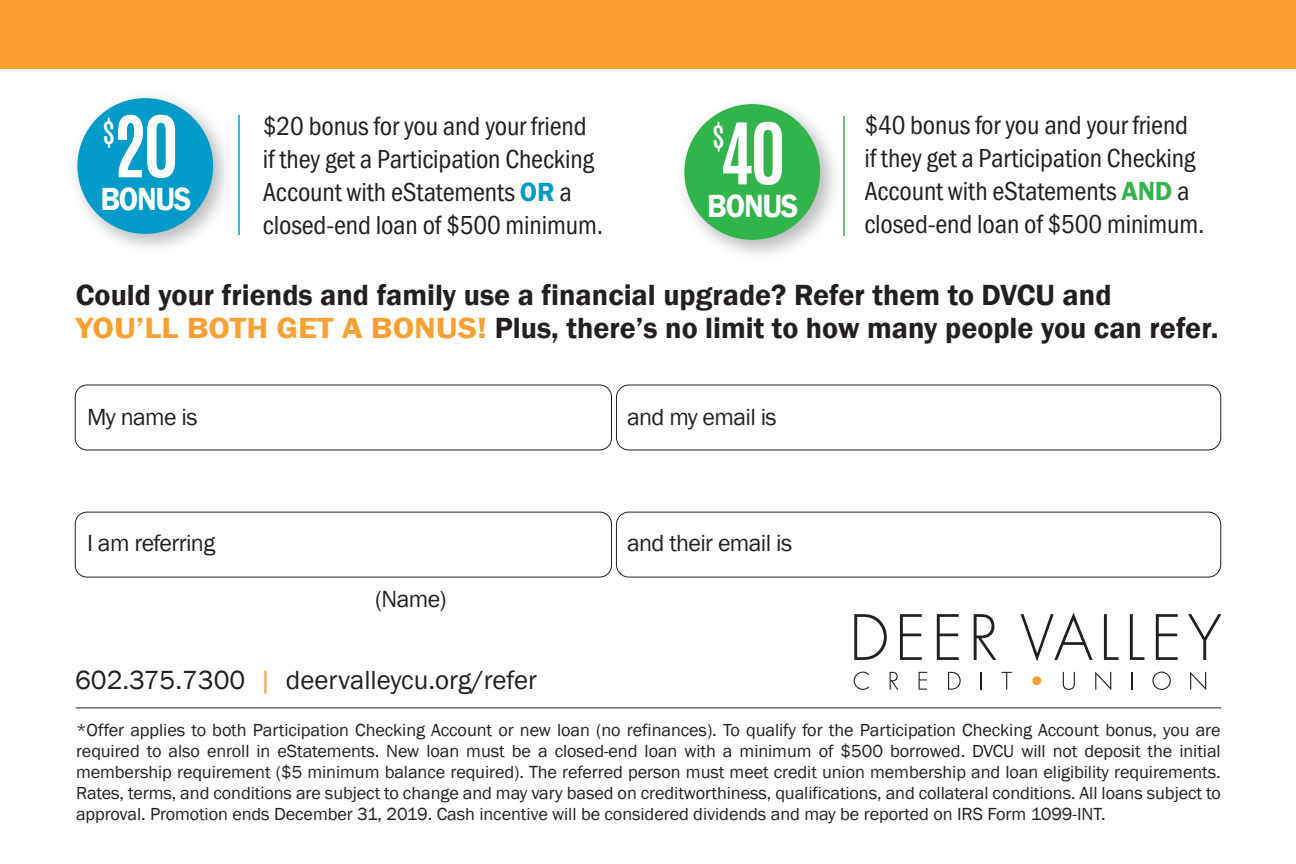
<style>
.page{position:relative;width:1296px;height:864px;background:#fff}
.page>*{position:absolute;margin:0;border:0;box-sizing:border-box;transform-origin:0 0}
.t1{font:700 72px "Antonio";color:#fff}
.t2{font:600 33px "Franklin Gothic";letter-spacing:-.04em;color:#fff;scale:.92 1}
.t3{font:600 30px/33px "Franklin Gothic";color:#231f20}
.t4{font:30px "Antonio";color:#fff}
.t5{font:27px/33px "Franklin Gothic URW Con Boo";letter-spacing:-.005em;color:#231f20}
.t6{font:27px "Franklin Gothic";color:#231f20}
.t7{font:24px "Franklin Gothic";letter-spacing:-.025em;color:#231f20}
.t8{font:18px/21px "Franklin Gothic";letter-spacing:-.005em;color:#231f20;text-align:justify}
.s1{font-family:"Franklin Gothic";font-weight:600;color:#31b44a}
.s2{font-family:"Franklin Gothic";font-weight:600;color:#009bc8}
.s3{color:#f9a030}
</style>
<div class="page">
<svg style="left:854px;top:672px;width:15px;height:18px"></svg>
<svg style="left:890px;top:672px;width:8px;height:18px"></svg>
<svg style="left:919px;top:672px;width:8px;height:18px"></svg>
<svg style="left:948px;top:672px;width:13px;height:18px"></svg>
<svg style="left:981px;top:672px;width:1px;height:18px"></svg>
<svg style="left:1002px;top:672px;width:10px;height:18px"></svg>
<div style="left:1032px;top:676px;width:9px;height:9px;background:#f9a030;border-radius:50%"></div>
<svg style="left:1063px;top:672px;width:12px;height:18px"></svg>
<svg style="left:1095px;top:672px;width:16px;height:18px"></svg>
<svg style="left:1132px;top:672px;width:1px;height:18px"></svg>
<svg style="left:1152px;top:672px;width:19px;height:18px"></svg>
<svg style="left:1190px;top:672px;width:16px;height:18px"></svg>
<svg style="left:854px;top:614px;width:33px;height:46px"></svg>
<svg style="left:900px;top:614px;width:22px;height:46px"></svg>
<svg style="left:937px;top:614px;width:22px;height:46px"></svg>
<svg style="left:974px;top:614px;width:22px;height:46px"></svg>
<svg style="left:1021px;top:613px;width:72px;height:48px"></svg>
<svg style="left:1104px;top:614px;width:15px;height:46px"></svg>
<svg style="left:1130px;top:614px;width:14px;height:46px"></svg>
<svg style="left:1156px;top:614px;width:22px;height:46px"></svg>
<svg style="left:1188px;top:614px;width:33px;height:46px"></svg>
<div style="left:75px;top:385px;width:537px;height:65px;border:1px solid #231f20;border-radius:12px"></div>
<div style="left:616px;top:385px;width:605px;height:65px;border:1px solid #231f20;border-radius:12px"></div>
<div style="left:75px;top:512px;width:537px;height:65px;border:1px solid #231f20;border-radius:12px"></div>
<div style="left:616px;top:512px;width:605px;height:65px;border:1px solid #231f20;border-radius:12px"></div>
<div style="left:0;top:0;width:1296px;height:69px;background:#f9a030"></div>
<hr style="left:76px;top:707px;width:1145px;height:1px;background:#231f20">
<img style="left:76px;top:97px;width:151px;height:151px">
<div style="left:77px;top:98px;width:136px;height:136px;background:#009bc8;border-radius:50%"></div>
<img style="left:683px;top:103px;width:152px;height:152px">
<div style="left:684px;top:104px;width:136px;height:136px;background:#31b44a;border-radius:50%"></div>
<hr style="left:238px;top:115px;width:2px;height:120px;background:#009bc8">
<hr style="left:843px;top:116px;width:2px;height:120px;background:#31b44a">
<h3 class="t4" style="left:713px;top:113px;width:14px">$</h3>
<h3 class="t5" style="left:864px;top:108px;width:342px">$40 bonus for you and your friend if they get a Participation Checking Account with eStatements <span class="s1">AND</span> a closed-end loan of $500 minimum.</h3>
<h1 class="t1" style="left:113px;top:92px;width:68px">20</h1>
<h2 class="t2" style="left:100px;top:179px;width:101px">BONUS</h2>
<h3 class="t5" style="left:263px;top:110px;width:342px">$20 bonus for you and your friend if they get a Participation Checking<br>Account with eStatements <span class="s2">OR</span> a closed-end loan of $500 minimum.</h3>
<h3 class="t4" style="left:103px;top:109px;width:14px">$</h3>
<h1 class="t1" style="left:720px;top:99px;width:68px">40</h1>
<h2 class="t2" style="left:707px;top:186px;width:101px">BONUS</h2>
<h3 class="t3" style="left:76px;top:279px;width:1144px">Could your friends and family use a financial upgrade? Refer them to DVCU and<br><span class="s3">YOU’LL BOTH GET A BONUS!</span> Plus, there’s no limit to how many people you can refer.</h3>
<h3 class="t7" style="left:87px;top:403px;width:112px">My name is</h3>
<h3 class="t7" style="left:627px;top:403px;width:151px">and my email is</h3>
<h3 class="t7" style="left:87px;top:529px;width:130px">I am referring</h3>
<h3 class="t7" style="left:627px;top:529px;width:167px">and their email is</h3>
<h3 class="t7" style="left:375px;top:584px;width:73px">(Name)</h3>
<h3 class="t6" style="left:75px;top:663px;width:464px">602.375.7300 <span class="s3">|</span> deervalleycu.org/refer</h3>
<p class="t8" style="left:76px;top:720px;width:1146px">*Offer applies to both Participation Checking Account or new loan (no refinances). To qualify for the Participation Checking Account bonus, you are required to also enroll in eStatements. New loan must be a closed-end loan with a minimum of $500 borrowed. DVCU will not deposit the initial membership requirement ($5 minimum balance required). The referred person must meet credit union membership and loan eligibility requirements.<br>Rates, terms, and conditions are subject to change and may vary based on creditworthiness, qualifications, and collateral conditions. All loans subject to approval. Promotion ends December 31, 2019. Cash incentive will be considered dividends and may be reported on IRS Form 1099-INT.</p>
</div>
